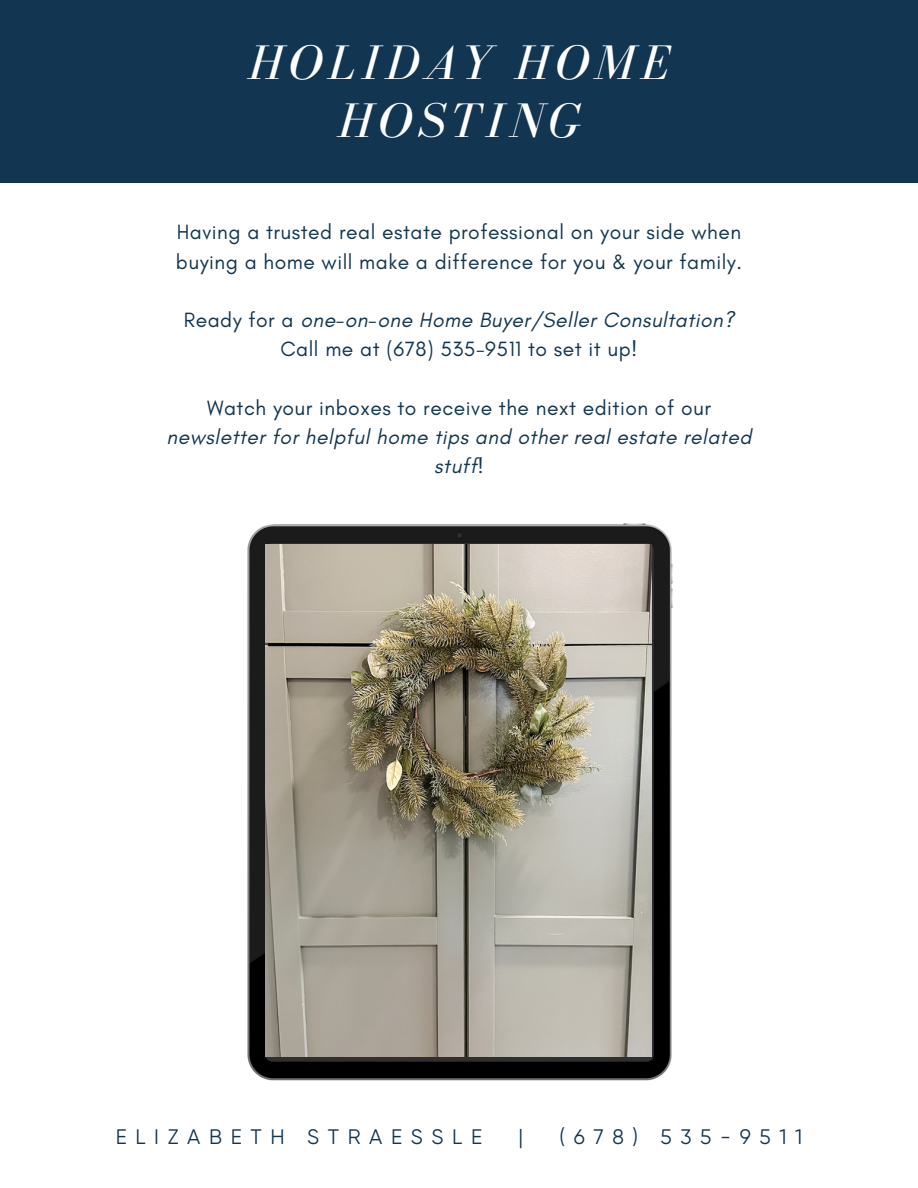
<style>
.page{position:relative;width:918px;height:1188px;background:#fff}
.page>*{position:absolute;margin:0;border:0;box-sizing:border-box;transform-origin:0 0}
.t1{font:italic 49.95px/57.3px "Bodoni FLF";letter-spacing:.1em;color:#fff;text-align:center}
.t2{font:21px/29.2px "Glacial Indifference";letter-spacing:.025em;color:#123651}
.t3{font:italic 21px/29.2px "Glacial Indifference";letter-spacing:.025em;color:#123651;text-align:center}
.t4{font:21px "Gilroy";letter-spacing:.41em;color:#123651}
.s1{font-style:italic}
.s2{font-style:normal}
</style>
<div class="page">
<img style="left:247px;top:523px;width:426px;height:558px">
<img style="left:266px;top:544px;width:386px;height:512px">
<div style="left:0;top:0;width:918px;height:183px;background:#123651"></div>
<p class="t1" style="left:249px;top:34px;width:422px">HOLIDAY HOME<br>HOSTING</p>
<p class="t2" style="left:176px;top:217px;width:568px">Having a trusted real estate professional on your side when buying a home will make a difference for you &amp; your family.</p>
<p class="t2" style="left:184px;top:305px;width:552px;text-align:center">Ready for a <span class="s1">one-on-one Home Buyer/Seller Consultation?<br></span>Call me at (678) 535-9511 to set it up!</p>
<p class="t3" style="left:167px;top:393px;width:586px"><span class="s2">Watch your inboxes to receive the next edition of our </span>newsletter for helpful home tips and other real estate related stuff!</p>
<p class="t4" style="left:116px;top:1125px;width:368px">ELIZABETH STRAESSLE</p>
<p class="t4" style="left:519px;top:1125px;width:6px">|</p>
<p class="t4" style="left:560px;top:1125px;width:244px">(678) 535-9511</p>
</div>
